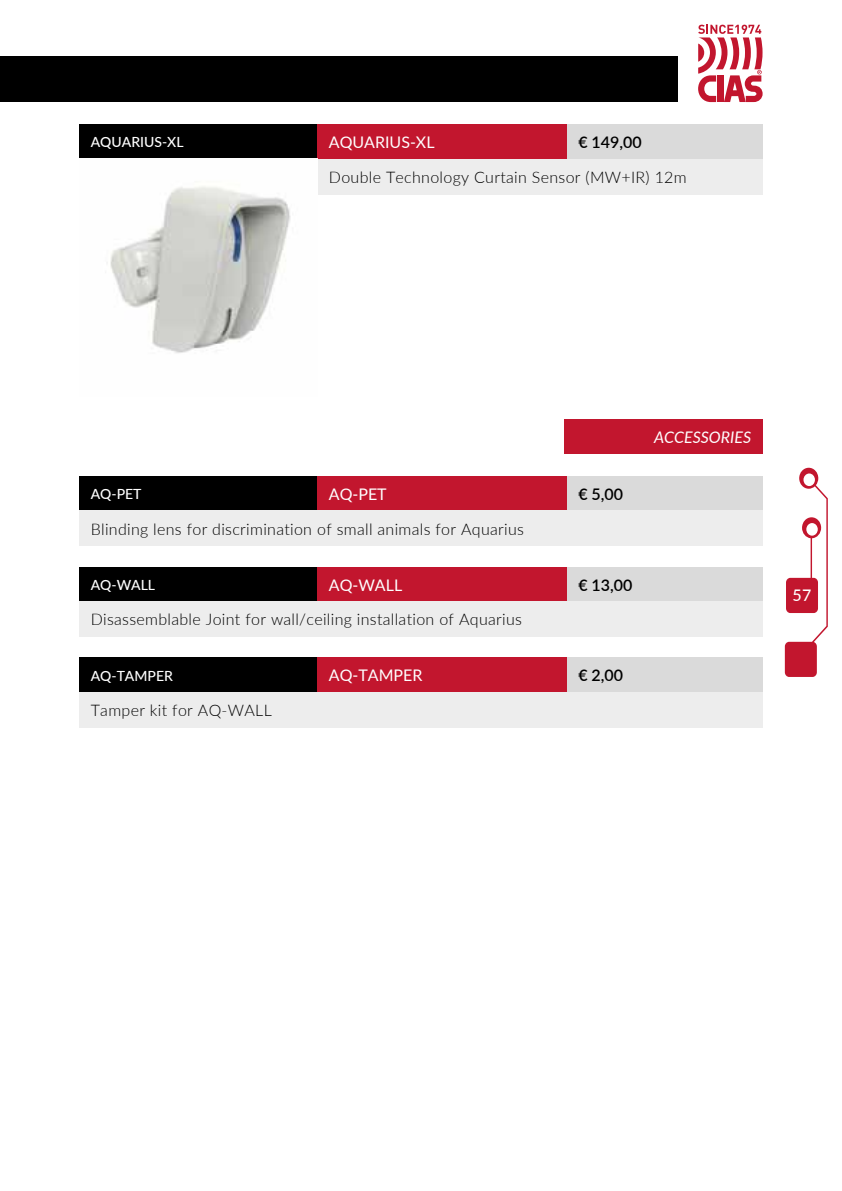
<style>
.page{position:relative;width:842px;height:1191px;background:#fff}
.page>*{position:absolute;margin:0;border:0;box-sizing:border-box;transform-origin:0 0}
.t1{font:300 16px "Lato";letter-spacing:.02em;color:#000}
.t2{font:16px "Lato";color:#fff}
.t3{font:600 16px "Lato";color:#000}
.t4{font:italic 16px "Lato";color:#fff}
.t5{font:500 16px "Lato";color:#fff}
.t6{font:500 14px "Lato";color:#fff}
</style>
<div class="page">
<svg style="left:698px;top:25px;width:65px;height:77px"></svg>
<svg style="left:785px;top:468px;width:43px;height:209px"></svg>
<div style="left:79px;top:125px;width:238px;height:34px;background:#000"></div>
<div style="left:317px;top:125px;width:250px;height:34px;background:#c2162e"></div>
<div style="left:567px;top:125px;width:196px;height:34px;background:#dadada"></div>
<div style="left:317px;top:159px;width:446px;height:35px;background:#ededed"></div>
<img style="left:107px;top:186px;width:184px;height:167px">
<div style="left:79px;top:476px;width:238px;height:34px;background:#000"></div>
<div style="left:317px;top:476px;width:250px;height:34px;background:#c2162e"></div>
<div style="left:567px;top:476px;width:196px;height:34px;background:#dadada"></div>
<div style="left:79px;top:510px;width:684px;height:36px;background:#ededed"></div>
<div style="left:564px;top:420px;width:199px;height:34px;background:#c2162e"></div>
<div style="left:79px;top:567px;width:238px;height:34px;background:#000"></div>
<div style="left:317px;top:567px;width:250px;height:34px;background:#c2162e"></div>
<div style="left:567px;top:567px;width:196px;height:34px;background:#dadada"></div>
<div style="left:79px;top:601px;width:684px;height:36px;background:#ededed"></div>
<div style="left:79px;top:658px;width:238px;height:34px;background:#000"></div>
<div style="left:317px;top:658px;width:250px;height:34px;background:#c2162e"></div>
<div style="left:567px;top:658px;width:196px;height:34px;background:#dadada"></div>
<div style="left:79px;top:692px;width:684px;height:35px;background:#ededed"></div>
<div style="left:0;top:57px;width:677px;height:45px;background:#000"></div>
<p class="t6" style="left:91px;top:132px;width:94px">AQUARIUS-XL</p>
<p class="t2" style="left:329px;top:131px;width:107px">AQUARIUS-XL</p>
<p class="t3" style="left:578px;top:131px;width:65px">€ 149,00</p>
<p class="t1" style="left:329px;top:166px;width:359px">Double Technology Curtain Sensor (MW+IR) 12m</p>
<p class="t6" style="left:91px;top:484px;width:52px">AQ-PET</p>
<p class="t2" style="left:329px;top:482px;width:59px">AQ-PET</p>
<p class="t3" style="left:578px;top:482px;width:46px">€ 5,00</p>
<p class="t1" style="left:91px;top:518px;width:435px">Blinding lens for discrimination of small animals for Aquarius</p>
<p class="t6" style="left:91px;top:574px;width:66px">AQ-WALL</p>
<p class="t2" style="left:329px;top:573px;width:75px">AQ-WALL</p>
<p class="t3" style="left:578px;top:573px;width:56px">€ 13,00</p>
<p class="t1" style="left:91px;top:608px;width:433px">Disassemblable Joint for wall/ceiling installation of Aquarius</p>
<p class="t6" style="left:91px;top:665px;width:84px">AQ-TAMPER</p>
<p class="t2" style="left:329px;top:664px;width:95px">AQ-TAMPER</p>
<p class="t3" style="left:578px;top:664px;width:46px">€ 2,00</p>
<p class="t1" style="left:91px;top:699px;width:183px">Tamper kit for AQ-WALL</p>
<p class="t4" style="left:654px;top:426px;width:99px">ACCESSORIES</p>
<p class="t5" style="left:793px;top:583px;width:20px">57</p>
</div>
